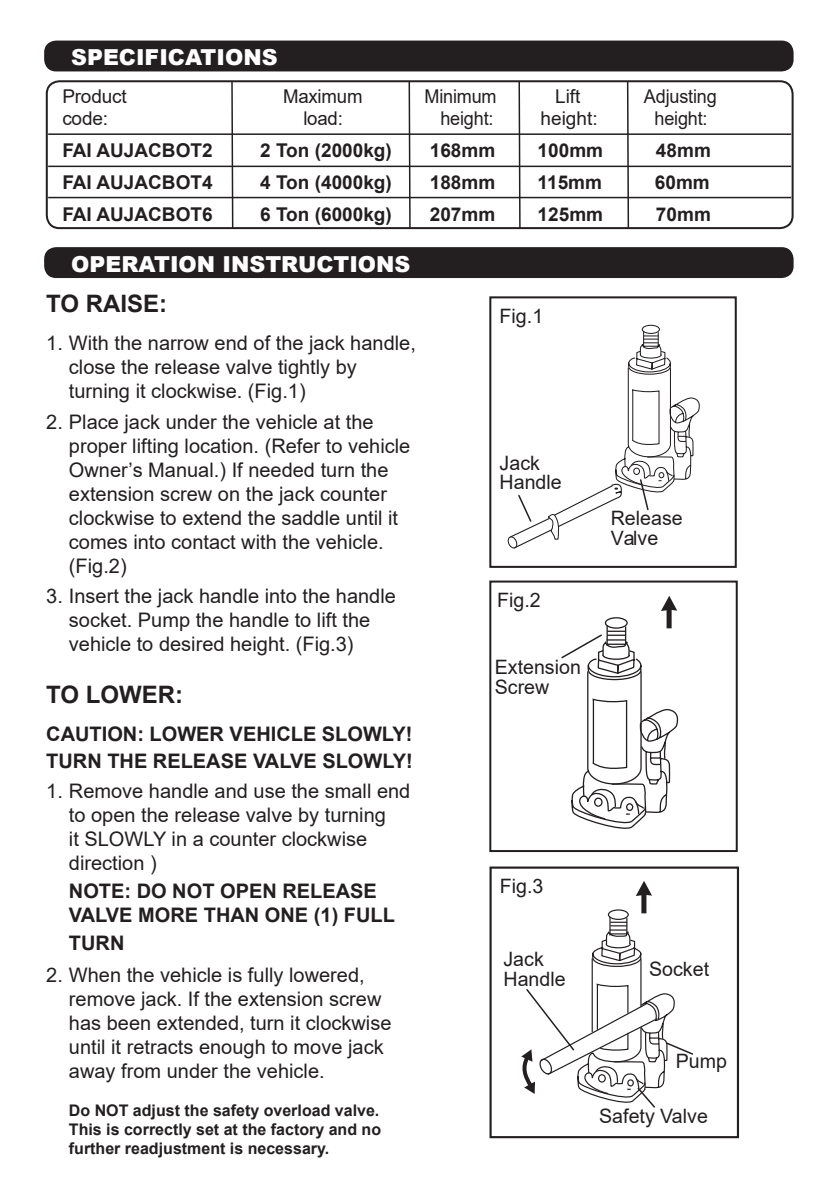
<style>
.page{position:relative;width:839px;height:1192px;background:#fff}
.page>*{position:absolute;margin:0;border:0;box-sizing:border-box;transform-origin:0 0}
.t1{font:700 24px "Arial";color:#231f20}
.t2{font:900 22px "Arial";color:#fff}
.t3{font:20px/24px "Arial";color:#231f20}
.t4{font:700 20px/26.4px "Arial";color:#231f20}
.t5{font:19.8px/19.8px "Arial";color:#231f20}
.t6{font:700 19px "Arial";color:#231f20}
.t7{font:19px "Arial";letter-spacing:-.01em;color:#231f20}
.t8{font:19px "Arial";letter-spacing:-.01em;color:#231f20;scale:.95 1}
.t9{font:700 16px/19.2px "Arial";color:#231f20;text-align:justify}
</style>
<div class="page">
<div style="left:44px;top:247px;width:749px;height:31px;background:#231f20;border-radius:12px"></div>
<div style="left:44px;top:41px;width:749px;height:30px;background:#231f20;border-radius:12px"></div>
<div style="left:46px;top:80px;width:747px;height:149px;border:2px solid #231f20;border-radius:13px"></div>
<hr style="left:48px;top:133px;width:743px;height:2px;background:#231f20">
<svg style="left:626px;top:80px;width:3px;height:150px"></svg>
<hr style="left:48px;top:166px;width:743px;height:1px;background:#231f20">
<hr style="left:48px;top:197px;width:743px;height:1px;background:#231f20">
<svg style="left:230px;top:80px;width:4px;height:150px"></svg>
<svg style="left:408px;top:80px;width:3px;height:150px"></svg>
<svg style="left:517px;top:80px;width:4px;height:150px"></svg>
<div style="left:489px;top:296px;width:247px;height:272px;border:2px solid #231f20"></div>
<svg style="left:507px;top:324px;width:193px;height:225px"></svg>
<div style="left:489px;top:580px;width:248px;height:272px;border:2px solid #231f20"></div>
<svg style="left:561px;top:596px;width:118px;height:233px"></svg>
<div style="left:489px;top:866px;width:250px;height:272px;border:2px solid #231f20"></div>
<svg style="left:521px;top:881px;width:173px;height:227px"></svg>
<p class="t2" style="left:71px;top:41px;width:208px">SPECIFICATIONS</p>
<p class="t7" style="left:62px;top:83px;width:66px">Product</p>
<p class="t7" style="left:283px;top:83px;width:81px">Maximum</p>
<p class="t8" style="left:424px;top:83px;width:77px">Minimum</p>
<p class="t7" style="left:555px;top:83px;width:27px">Lift</p>
<p class="t8" style="left:644px;top:83px;width:78px">Adjusting</p>
<p class="t7" style="left:62px;top:105px;width:47px">code:</p>
<p class="t7" style="left:303px;top:105px;width:41px">load:</p>
<p class="t8" style="left:440px;top:105px;width:57px">height:</p>
<p class="t7" style="left:540px;top:105px;width:59px">height:</p>
<p class="t8" style="left:654px;top:105px;width:57px">height:</p>
<p class="t6" style="left:62px;top:137px;width:152px">FAI AUJACBOT2</p>
<p class="t6" style="left:260px;top:137px;width:133px">2 Ton (2000kg)</p>
<p class="t6" style="left:430px;top:137px;width:67px">168mm</p>
<p class="t6" style="left:537px;top:137px;width:67px">100mm</p>
<p class="t6" style="left:656px;top:137px;width:56px">48mm</p>
<p class="t6" style="left:62px;top:169px;width:152px">FAI AUJACBOT4</p>
<p class="t6" style="left:260px;top:169px;width:133px">4 Ton (4000kg)</p>
<p class="t6" style="left:430px;top:169px;width:67px">188mm</p>
<p class="t6" style="left:537px;top:169px;width:66px">115mm</p>
<p class="t6" style="left:655px;top:169px;width:56px">60mm</p>
<p class="t6" style="left:62px;top:201px;width:152px">FAI AUJACBOT6</p>
<p class="t6" style="left:260px;top:201px;width:133px">6 Ton (6000kg)</p>
<p class="t6" style="left:430px;top:201px;width:67px">207mm</p>
<p class="t6" style="left:537px;top:201px;width:67px">125mm</p>
<p class="t6" style="left:656px;top:201px;width:56px">70mm</p>
<p class="t2" style="left:71px;top:248px;width:341px">OPERATION INSTRUCTIONS</p>
<p class="t1" style="left:46px;top:287px;width:122px">TO RAISE:</p>
<p class="t3" style="left:69px;top:331px;width:348px;text-indent:-23px">1. With the narrow end of the jack handle, close the release valve tightly by turning it clockwise. (Fig.1)</p>
<p class="t3" style="left:69px;top:409px;width:343px;text-indent:-23px">2. Place jack under the vehicle at the proper lifting location. (Refer to vehicle Owner’s Manual.) If needed turn the extension screw on the jack counter clockwise to extend the saddle until it comes into contact with the vehicle. (Fig.2)</p>
<p class="t3" style="left:69px;top:583px;width:328px;text-indent:-23px">3. Insert the jack handle into the handle socket. Pump the handle to lift the vehicle to desired height. (Fig.3)</p>
<p class="t1" style="left:46px;top:678px;width:138px">TO LOWER:</p>
<p class="t4" style="left:46px;top:721px;width:368px">CAUTION: LOWER VEHICLE SLOWLY!<br>TURN THE RELEASE VALVE SLOWLY!</p>
<p class="t3" style="left:69px;top:778px;width:343px;text-indent:-23px">1. Remove handle and use the small end to open the release valve by turning<br>it SLOWLY in a counter clockwise direction )</p>
<p class="t4" style="left:69px;top:879px;width:327px;line-height:24px">NOTE: DO NOT OPEN RELEASE<br>VALVE MORE THAN ONE (1) FULL</p>
<p class="t4" style="left:69px;top:929px;width:57px">TURN</p>
<p class="t3" style="left:69px;top:962px;width:324px;text-indent:-23px">2. When the vehicle is fully lowered, remove jack. If the extension screw has been extended, turn it clockwise until it retracts enough to move jack away from under the vehicle.</p>
<p class="t9" style="left:69px;top:1100px;width:314px">Do NOT adjust the safety overload valve.<br>This is correctly set at the factory and no further readjustment is necessary.</p>
<p class="t5" style="left:499px;top:306px;width:45px">Fig.1</p>
<p class="t5" style="left:499px;top:452px;width:64px">Jack<br>Handle</p>
<p class="t5" style="left:497px;top:590px;width:45px">Fig.2</p>
<p class="t5" style="left:495px;top:657px;width:88px">Extension<br>Screw</p>
<p class="t5" style="left:610px;top:507px;width:73px">Release<br>Valve</p>
<p class="t5" style="left:500px;top:876px;width:45px">Fig.3</p>
<p class="t5" style="left:503px;top:948px;width:64px">Jack<br>Handle</p>
<p class="t5" style="left:649px;top:959px;width:61px">Socket</p>
<p class="t5" style="left:675px;top:1051px;width:53px">Pump</p>
<p class="t5" style="left:599px;top:1105px;width:110px">Safety Valve</p>
</div>
